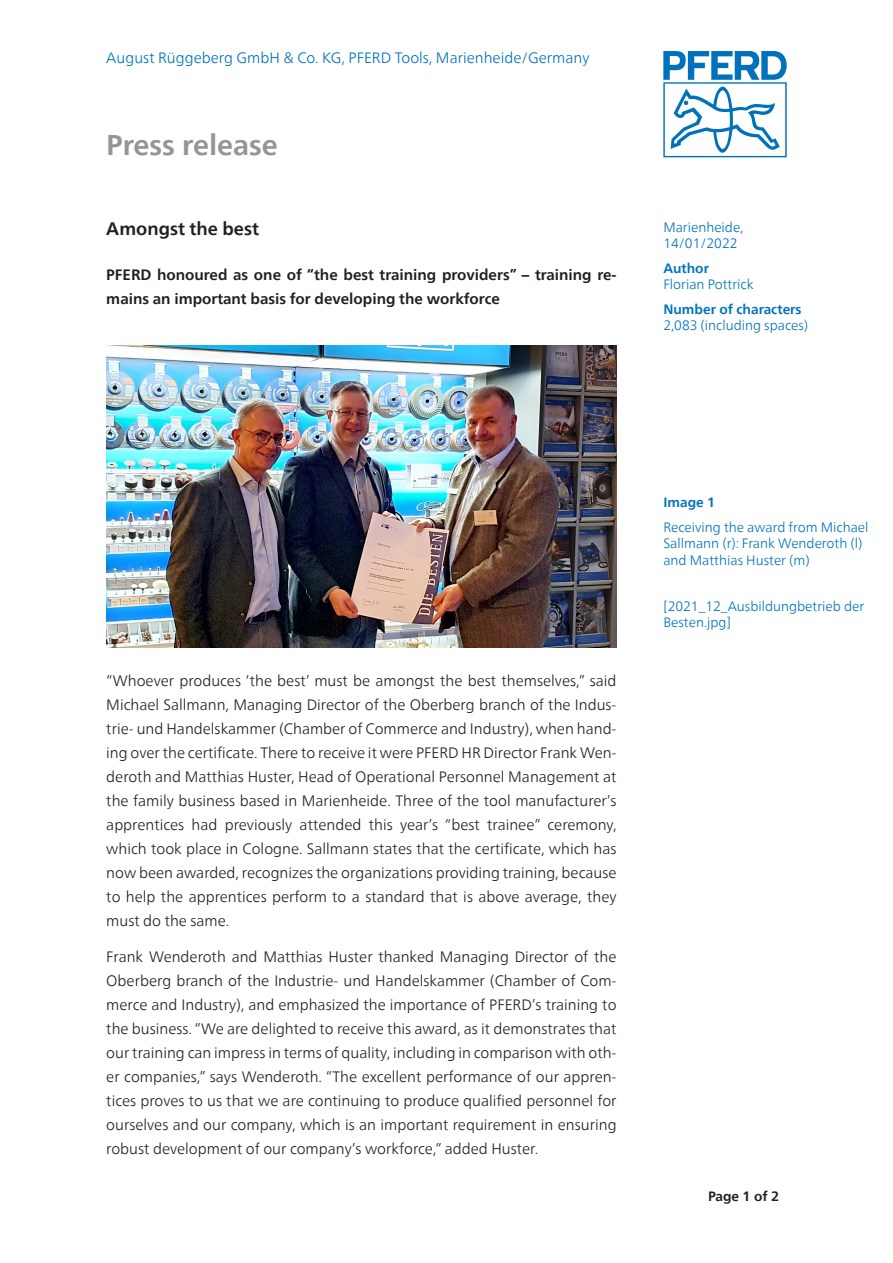
<style>
.page{position:relative;width:893px;height:1263px;background:#fff}
.page>*{position:absolute;margin:0;border:0;box-sizing:border-box;transform-origin:0 0}
.t1{font:700 28.5px "Neue Frutiger World";color:#939598}
.Headline{font:700 18px "Neue Frutiger World";color:#231f20}
.Fließtext{font:300 15px/24px "Neue Frutiger World";color:#231f20;text-align:justify}
.Einleitung_Fließtext{font:700 15px/24px "Neue Frutiger World";color:#231f20}
.t2{font:300 15px "Neue Frutiger World";color:#0072bc}
.Datum_Autor_Zeichen{font:300 13.5px/16.5px "Neue Frutiger World";color:#0072bc}
.Bildbezeichnung_Teas{font:300 13.5px/16.5px "Neue Frutiger World";color:#0072bc}
.Datum_Autor_Zeichen-2{font:700 13.5px "Neue Frutiger World";color:#0072bc}
.t3{font:700 13.5px "Neue Frutiger World";color:#231f20}
</style>
<div class="page">
<svg style="left:663px;top:51px;width:124px;height:106px"></svg>
<img style="left:106px;top:345px;width:511px;height:302px">
<p class="t2" style="left:106px;top:46px;width:485px">August Rüggeberg GmbH &amp; Co. KG, PFERD Tools, Marienheide/Germany</p>
<h1 class="t1" style="left:106px;top:120px;width:173px">Press release</h1>
<p class="Headline" style="left:106px;top:213px;width:154px">Amongst the best</p>
<p class="Einleitung_Fließtext" style="left:106px;top:263px;width:512px">PFERD honoured as one of “the best training providers” – training re&shy;mains an important basis for developing the workforce</p>
<p class="Datum_Autor_Zeichen" style="left:663px;top:219px;width:82px">Marienheide,</p>
<p class="Datum_Autor_Zeichen" style="left:663px;top:235px;width:76px">14/01/2022</p>
<p class="Datum_Autor_Zeichen-2" style="left:663px;top:256px;width:47px">Author</p>
<p class="Datum_Autor_Zeichen" style="left:663px;top:276px;width:92px">Florian Pottrick</p>
<p class="Datum_Autor_Zeichen-2" style="left:663px;top:297px;width:140px">Number of characters</p>
<p class="Datum_Autor_Zeichen" style="left:663px;top:317px;width:146px">2,083 (including spaces)</p>
<p class="Fließtext" style="left:106px;top:668px;width:512px">“Whoever produces ‘the best’ must be amongst the best themselves,” said Michael Sallmann, Managing Director of the Oberberg branch of the Indus&shy;trie- und Handelskammer (Chamber of Commerce and Industry), when hand&shy;ing over the certificate. There to receive it were PFERD HR Director Frank Wen&shy;deroth and Matthias Huster, Head of Operational Personnel Management at the family business based in Marienheide. Three of the tool manufacturer’s apprentices had previously attended this year’s “best trainee” ceremony, which took place in Cologne. Sallmann states that the certificate, which has now been awarded, recognizes the organizations providing training, because to help the apprentices perform to a standard that is above average, they must do the same.</p>
<p class="Fließtext" style="left:106px;top:945px;width:512px">Frank Wenderoth and Matthias Huster thanked Managing Director of the Oberberg branch of the Industrie- und Handelskammer (Chamber of Com&shy;merce and Industry), and emphasized the importance of PFERD’s training to the business. “We are delighted to receive this award, as it demonstrates that our training can impress in terms of quality, including in comparison with oth&shy;er companies,” says Wenderoth. “The excellent performance of our appren&shy;tices proves to us that we are continuing to produce qualified personnel for ourselves and our company, which is an important requirement in ensuring robust development of our company’s workforce,” added Huster.</p>
<p class="Datum_Autor_Zeichen-2" style="left:663px;top:490px;width:53px">Image 1</p>
<p class="Datum_Autor_Zeichen" style="left:663px;top:519px;width:207px">Receiving the award from Michael<br>Sallmann (r): Frank Wenderoth (l) and Matthias Huster (m)</p>
<p class="Bildbezeichnung_Teas" style="left:663px;top:598px;width:202px">[2021_12_Ausbildungbetrieb der<br>Besten.jpg]</p>
<p class="t3" style="left:708px;top:1184px;width:73px">Page 1 of 2</p>
</div>
